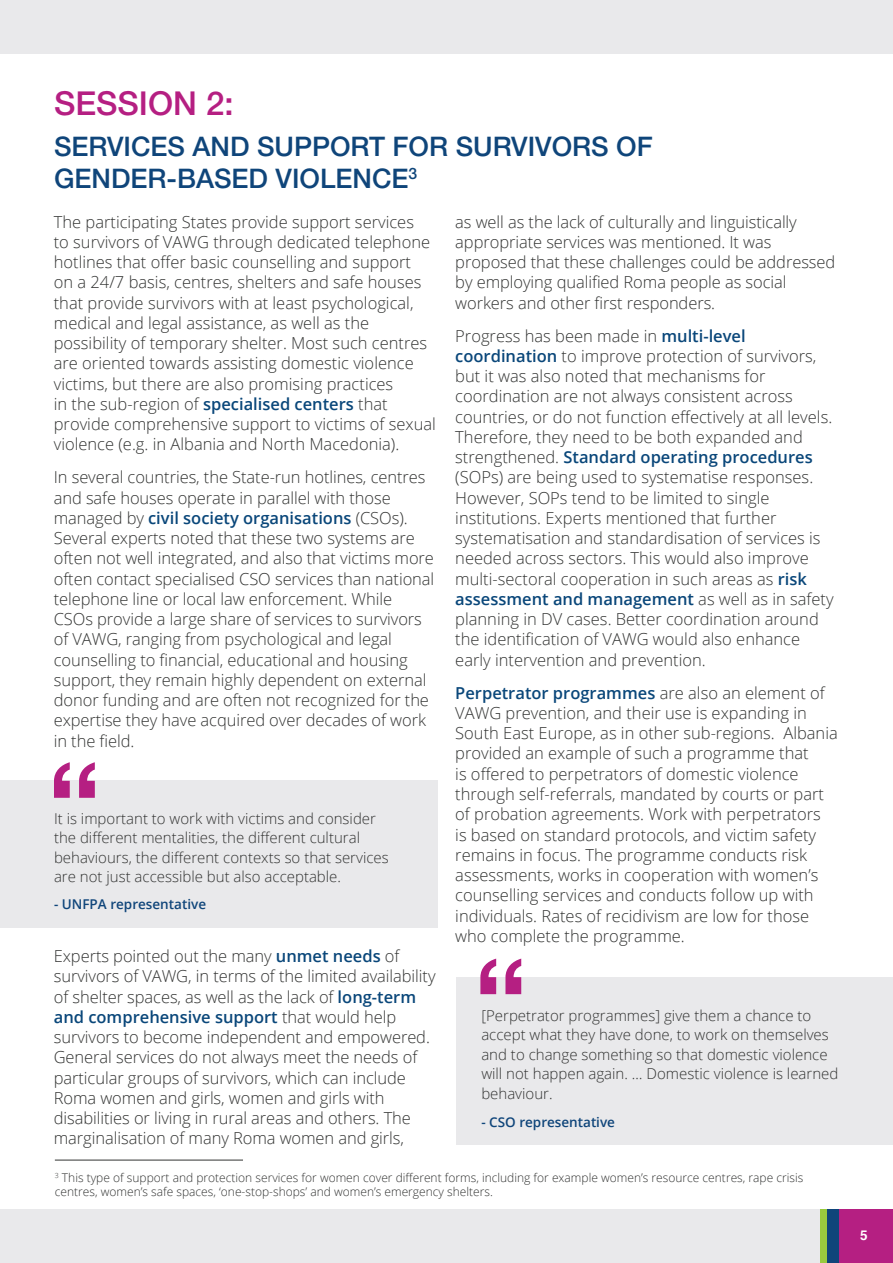
<style>
.page{position:relative;width:893px;height:1263px;background:#fff}
.page>*{position:absolute;margin:0;border:0;box-sizing:border-box;transform-origin:0 0}
.t1{font:500 126px "Helvetica Neue";color:#b51f82}
.t2{font:500 33px "Helvetica Neue";color:#b51f82}
.t3{font:500 27px/32.4px "Helvetica Neue";color:#0f457a}
.t4{font:300 16.5px/20.2px "Open Sans";color:#323332}
.t5{font:300 15px/19.5px "Open Sans";color:#323332}
.t6{font:600 13.5px "Open Sans";color:#0f457a}
.t7{font:700 13.5px "Helvetica";color:#fff}
.t8{font:300 12px/14.4px "Open Sans";color:#323332}
.s1{font-weight:600;color:#0a477a}
</style>
<div class="page">
<div style="left:0;top:1209px;width:893px;height:54px;background:#e9e9eb"></div>
<div style="left:821px;top:1209px;width:72px;height:54px;background:#99ca3e"></div>
<div style="left:0;top:0;width:893px;height:54px;background:#e9e9eb"></div>
<div style="left:827px;top:1209px;width:66px;height:54px;background:#0f457a"></div>
<div style="left:840px;top:1209px;width:53px;height:54px;background:#b51f82"></div>
<div style="left:456px;top:977px;width:437px;height:168px;background:#e9e9eb"></div>
<hr style="left:55px;top:1160px;width:188px;height:1px;background:#323332">
<div style="left:0;top:781px;width:437px;height:147px;background:#e9e9eb"></div>
<svg style="left:54px;top:762px;width:41px;height:36px"></svg>
<p class="t2" style="left:54px;top:84px;width:181px">SESSION 2:</p>
<p class="t3" style="left:54px;top:130px;width:600px">SERVICES AND SUPPORT FOR SURVIVORS OF<br>GENDER-BASED VIOLENCE<sup>3</sup></p>
<p class="t4" style="left:54px;top:211px;width:384px">The participating States provide support services<br>to survivors of VAWG through dedicated telephone hotlines that offer basic counselling and support<br>on a 24/7 basis, centres, shelters and safe houses that provide survivors with at least psychological, medical and legal assistance, as well as the possibility of temporary shelter. Most such centres are oriented towards assisting domestic violence victims, but there are also promising practices<br>in the sub-region of <span class="s1">specialised centers</span> that provide comprehensive support to victims of sexual violence (e.g. in Albania and North Macedonia).</p>
<p class="t4" style="left:54px;top:467px;width:382px">In several countries, the State-run hotlines, centres and safe houses operate in parallel with those managed by <span class="s1">civil society organisations</span> (CSOs).<br>Several experts noted that these two systems are often not well integrated, and also that victims more often contact specialised CSO services than national telephone line or local law enforcement. While CSOs provide a large share of services to survivors of VAWG, ranging from psychological and legal counselling to financial, educational and housing support, they remain highly dependent on external donor funding and are often not recognized for the expertise they have acquired over decades of work in the field.</p>
<p class="t5" style="left:54px;top:808px;width:336px">It is important to work with victims and consider the different mentalities, the different cultural behaviours, the different contexts so that services are not just accessible but also acceptable.</p>
<p class="t6" style="left:54px;top:894px;width:154px">- UNFPA representative</p>
<p class="t4" style="left:54px;top:945px;width:383px">Experts pointed out the many <span class="s1">unmet needs</span> of survivors of VAWG, in terms of the limited availability of shelter spaces, as well as the lack of <span class="s1">long-term and comprehensive support</span> that would help survivors to become independent and empowered.<br>General services do not always meet the needs of particular groups of survivors, which can include Roma women and girls, women and girls with disabilities or living in rural areas and others. The marginalisation of many Roma women and girls,</p>
<p class="t4" style="left:455px;top:211px;width:382px">as well as the lack of culturally and linguistically appropriate services was mentioned. It was proposed that these challenges could be addressed by employing qualified Roma people as social workers and other first responders.</p>
<p class="t4" style="left:455px;top:325px;width:380px">Progress has been made in <span class="s1">multi-level coordination</span> to improve protection of survivors, but it was also noted that mechanisms for coordination are not always consistent across countries, or do not function effectively at all levels.<br>Therefore, they need to be both expanded and strengthened. <span class="s1">Standard operating procedures </span>(SOPs) are being used to systematise responses.<br>However, SOPs tend to be limited to single institutions. Experts mentioned that further systematisation and standardisation of services is needed across sectors. This would also improve multi-sectoral cooperation in such areas as <span class="s1">risk assessment and management</span> as well as in safety planning in DV cases. Better coordination around the identification of VAWG would also enhance early intervention and prevention.</p>
<p class="t4" style="left:455px;top:682px;width:384px"><span class="s1">Perpetrator programmes</span> are also an element of VAWG prevention, and their use is expanding in South East Europe, as in other sub-regions. Albania provided an example of such a programme that<br>is offered to perpetrators of domestic violence through self-referrals, mandated by courts or part of probation agreements. Work with perpetrators<br>is based on standard protocols, and victim safety remains in focus. The programme conducts risk assessments, works in cooperation with women’s counselling services and conducts follow up with individuals. Rates of recidivism are low for those who complete the programme.</p>
<p class="t1" style="left:473px;top:929px;width:57px">“</p>
<p class="t5" style="left:481px;top:1005px;width:358px">[Perpetrator programmes] give them a chance to accept what they have done, to work on themselves and to change something so that domestic violence will not happen again. … Domestic violence is learned behaviour.</p>
<p class="t6" style="left:481px;top:1113px;width:135px">- CSO representative</p>
<p class="t8" style="left:55px;top:1170px;width:750px"><sup>3</sup> This type of support and protection services for women cover different forms, including for example women’s resource centres, rape crisis centres, women’s safe spaces, ‘one-stop-shops’ and women’s emergency shelters.</p>
<p class="t7" style="left:860px;top:1224px;width:9px">5</p>
</div>
